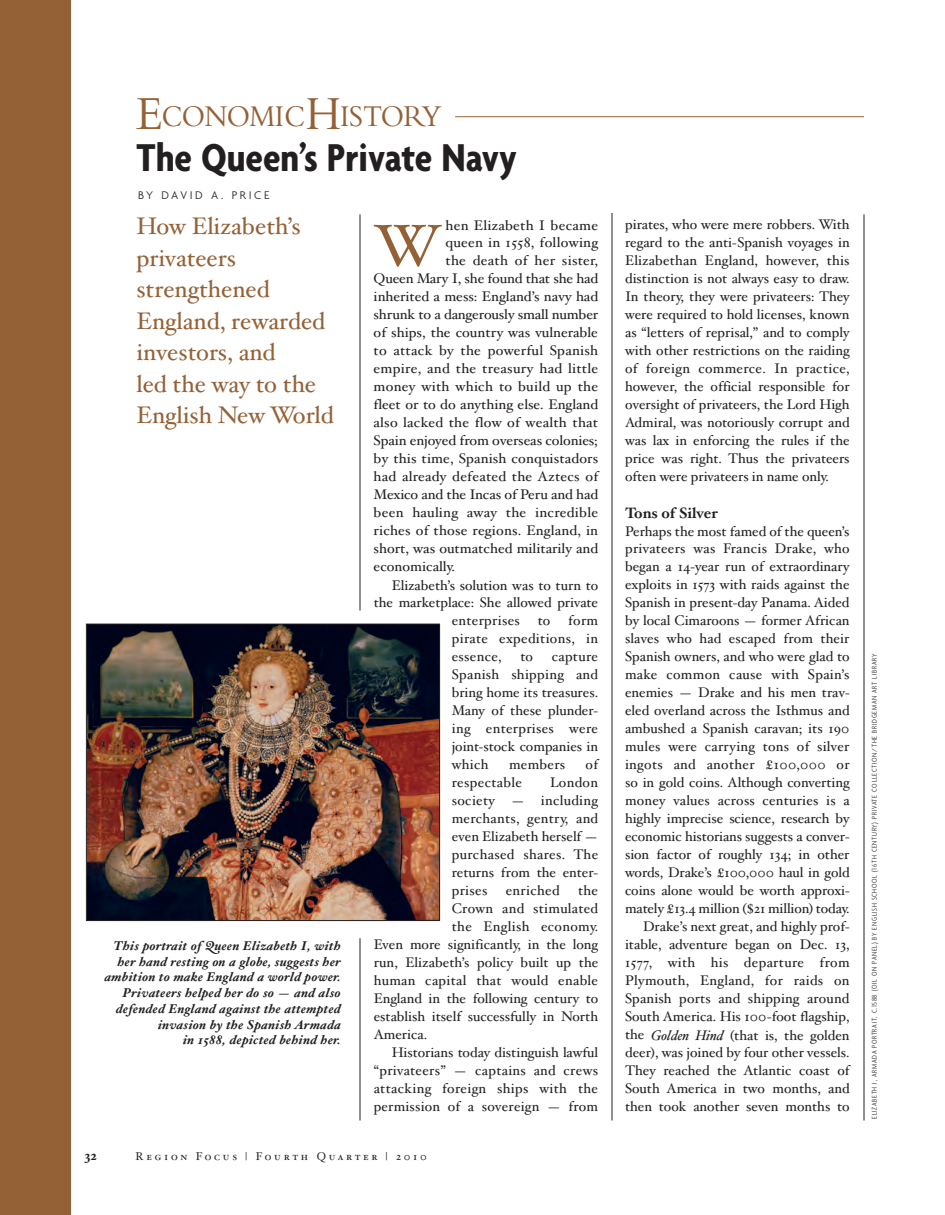
<style>
.page{position:relative;width:945px;height:1215px;background:#fff}
.page>*{position:absolute;margin:0;border:0;box-sizing:border-box;transform-origin:0 0}
.t1{font:58.95px "Hoefler Text";color:#946137}
.t2{font:700 condensed 42px "Agenda";color:#231f20}
.t3{font:31.5px "Bembo";letter-spacing:-.025em;color:#946137;scale:.9 1}
.t4{font:24px/31.5px "Hoefler Text";color:#946137}
.t5{font:700 15px "Hoefler Text";color:#231f20}
.t6{font:13.95px/18px "Hoefler Text";color:#231f20;text-align:justify}
.t7{font:13.95px "Hoefler Text";letter-spacing:.02em;color:#231f20}
.t8{font:13.95px "Hoefler Text";letter-spacing:.025em;color:#231f20}
.t9{font:700 13.5px "Hoefler Text";color:#231f20}
.t10{font:italic 700 12.75px/15.8px "Hoefler Text";letter-spacing:.02em;color:#231f20;text-align:right}
.t11{font:300 12px "Agenda";letter-spacing:.215em;color:#231f20}
.t12{font:11.25px "Hoefler Text Roman Small Caps";letter-spacing:.24em;color:#231f20}
.t13{font:300 condensed 7.5px "Agenda";letter-spacing:.1em;color:#231f20}
.s1{font-size:49.5px}
.s2{font-style:italic}
</style>
<div class="page">
<hr style="left:360px;top:214px;width:1px;height:396px;background:#231f20">
<hr style="left:612px;top:213px;width:1px;height:907px;background:#231f20">
<hr style="left:864px;top:214px;width:1px;height:906px;background:#231f20">
<hr style="left:360px;top:938px;width:1px;height:182px;background:#231f20">
<hr style="left:455px;top:116px;width:409px;height:1px;background:#946137">
<img style="left:88px;top:626px;width:350px;height:293px">
<div style="left:86px;top:624px;width:354px;height:297px;border:1px solid #231f20"></div>
<div style="left:0;top:0;width:70px;height:1215px;background:#946137"></div>
<h3 class="t3" style="left:137px;top:106px;width:341px"><span class="s1">E</span>CONOMIC<span class="s1">H</span>ISTORY</h3>
<h2 class="t2" style="left:137px;top:132px;width:382px">The Queen’s Private Navy</h2>
<p class="t11" style="left:138px;top:188px;width:133px">BY DAVID A. PRICE</p>
<h3 class="t4" style="left:136px;top:210px;width:199px">How Elizabeth’s privateers strengthened<br>England, rewarded investors, and<br>led the way to the<br>English New World</h3>
<p class="t10" style="left:105px;top:938px;width:238px">This portrait of Queen Elizabeth I, with her hand resting on a globe, suggests her ambition to make England a world power.<br>Privateers helped her do so — and also defended England against the attempted invasion by the Spanish Armada<br>in 1588, depicted behind her.</p>
<p class="t7" style="left:445px;top:217px;width:154px">hen Elizabeth I became</p>
<p class="t7" style="left:445px;top:235px;width:154px">queen in 1558, following</p>
<p class="t7" style="left:445px;top:253px;width:154px">the death of her sister,</p>
<p class="t6" style="left:374px;top:270px;width:226px">Queen Mary I, she found that she had</p>
<p class="t6" style="left:374px;top:288px;width:226px">inherited a mess: England’s navy had</p>
<p class="t6" style="left:374px;top:306px;width:226px">shrunk to a dangerously small number</p>
<p class="t6" style="left:374px;top:324px;width:226px">of ships, the country was vulnerable</p>
<p class="t7" style="left:374px;top:342px;width:226px">to attack by the powerful Spanish</p>
<p class="t7" style="left:374px;top:360px;width:226px">empire, and the treasury had little</p>
<p class="t7" style="left:374px;top:378px;width:226px">money with which to build up the</p>
<p class="t6" style="left:374px;top:396px;width:226px">fleet or to do anything else. England</p>
<p class="t7" style="left:374px;top:414px;width:226px">also lacked the flow of wealth that</p>
<p class="t6" style="left:374px;top:432px;width:226px">Spain enjoyed from overseas colonies;</p>
<p class="t6" style="left:374px;top:450px;width:226px">by this time, Spanish conquistadors</p>
<p class="t7" style="left:374px;top:468px;width:226px">had already defeated the Aztecs of</p>
<p class="t6" style="left:374px;top:486px;width:226px">Mexico and the Incas of Peru and had</p>
<p class="t7" style="left:374px;top:504px;width:226px">been hauling away the incredible</p>
<p class="t6" style="left:374px;top:522px;width:226px">riches of those regions. England, in</p>
<p class="t6" style="left:374px;top:540px;width:226px">short, was outmatched militarily and</p>
<p class="t6" style="left:374px;top:558px;width:83px">economically.</p>
<p class="t6" style="left:392px;top:576px;width:208px">Elizabeth’s solution was to turn to</p>
<p class="t6" style="left:374px;top:594px;width:226px">the marketplace: She allowed private</p>
<p class="t8" style="left:452px;top:613px;width:70px">enterprises</p>
<p class="t6" style="left:538px;top:612px;width:14px">to</p>
<h1 class="t1" style="left:374px;top:211px;width:70px">W</h1>
<p class="t6" style="left:452px;top:612px;width:148px;text-indent:116px">form pirate expeditions, in essence,</p>
<p class="t6" style="left:452px;top:648px;width:148px;text-indent:100px">capture Spanish shipping and bring home its treasures.<br>Many of these plunder&shy;ing enterprises were joint-stock companies in which</p>
<p class="t6" style="left:520px;top:648px;width:14px">to</p>
<p class="t8" style="left:509px;top:756px;width:58px">members</p>
<p class="t6" style="left:586px;top:756px;width:14px">of</p>
<p class="t8" style="left:452px;top:774px;width:72px">respectable</p>
<p class="t6" style="left:452px;top:774px;width:148px;text-indent:98px">London society — including merchants, gentry, and even Elizabeth herself — purchased shares. The returns from the enter&shy;prises</p>
<p class="t8" style="left:506px;top:882px;width:55px">enriched</p>
<p class="t6" style="left:578px;top:882px;width:22px">the</p>
<p class="t8" style="left:452px;top:900px;width:148px">Crown and stimulated</p>
<p class="t8" style="left:452px;top:918px;width:148px">the English economy.</p>
<p class="t6" style="left:374px;top:936px;width:226px">Even more significantly, in the long</p>
<p class="t6" style="left:374px;top:954px;width:226px">run, Elizabeth’s policy built up the</p>
<p class="t8" style="left:374px;top:972px;width:226px">human capital that would enable</p>
<p class="t6" style="left:374px;top:990px;width:226px">England in the following century to</p>
<p class="t6" style="left:374px;top:1008px;width:226px">establish itself successfully in North</p>
<p class="t6" style="left:374px;top:1026px;width:55px">America.</p>
<p class="t6" style="left:392px;top:1044px;width:208px">Historians today distinguish lawful</p>
<p class="t8" style="left:374px;top:1062px;width:226px">“privateers” — captains and crews</p>
<p class="t8" style="left:374px;top:1080px;width:226px">attacking foreign ships with the</p>
<p class="t6" style="left:374px;top:1098px;width:226px">permission of a sovereign — from</p>
<p class="t9" style="left:84px;top:1147px;width:14px">32</p>
<p class="t12" style="left:136px;top:1149px;width:293px">Region Focus | Fourth Quarter | 2010</p>
<p class="t6" style="left:625px;top:216px;width:226px">pirates, who were mere robbers. With regard to the anti-Spanish voyages in Elizabethan England, however, this distinction is not always easy to draw.<br>In theory, they were privateers: They were required to hold licenses, known as “letters of reprisal,” and to comply with other restrictions on the raiding of foreign commerce. In practice, however, the official responsible for oversight of privateers, the Lord High Admiral, was notoriously corrupt and was lax in enforcing the rules if the price was right. Thus the privateers often were privateers in name only.</p>
<p class="t5" style="left:625px;top:504px;width:94px">Tons of Silver</p>
<p class="t6" style="left:625px;top:522px;width:226px;text-align:right">Perhaps the most famed of the queen’s privateers was Francis Drake, who began a 14-year run of extraordinary exploits in 1573 with raids against the Spanish in present-day Panama. Aided by local Cimaroons — former African slaves who had escaped from their Spanish owners, and who were glad to make common cause with Spain’s enemies — Drake and his men trav&shy;eled overland across the Isthmus and ambushed a Spanish caravan; its 190 mules were carrying tons of silver ingots and another £100,000 or so in gold coins. Although converting money values across centuries is a highly imprecise science, research by economic historians suggests a conver&shy;sion factor of roughly 134; in other words, Drake’s £100,000 haul in gold coins alone would be worth approxi&shy;mately £13.4 million ($21 million) today.<br>Drake’s next great, and highly prof&shy;itable, adventure began on Dec. 13, 1577, with his departure from Plymouth, England, for raids on Spanish ports and shipping around South America. His 100-foot flagship, the <span class="s2">Golden Hind</span> (that is, the golden deer), was joined by four other vessels.<br>They reached the Atlantic coast of South America in two months, and then took another seven months to</p>
<p class="t13" style="left:870px;top:1119px;width:467px;rotate:-90deg">ELIZABETH I, ARMADA PORTRAIT, C.1588 (OIL ON PANEL) BY ENGLISH SCHOOL (16TH CENTURY) PRIVATE COLLECTION/THE BRIDGEMAN ART LIBRARY</p>
</div>
